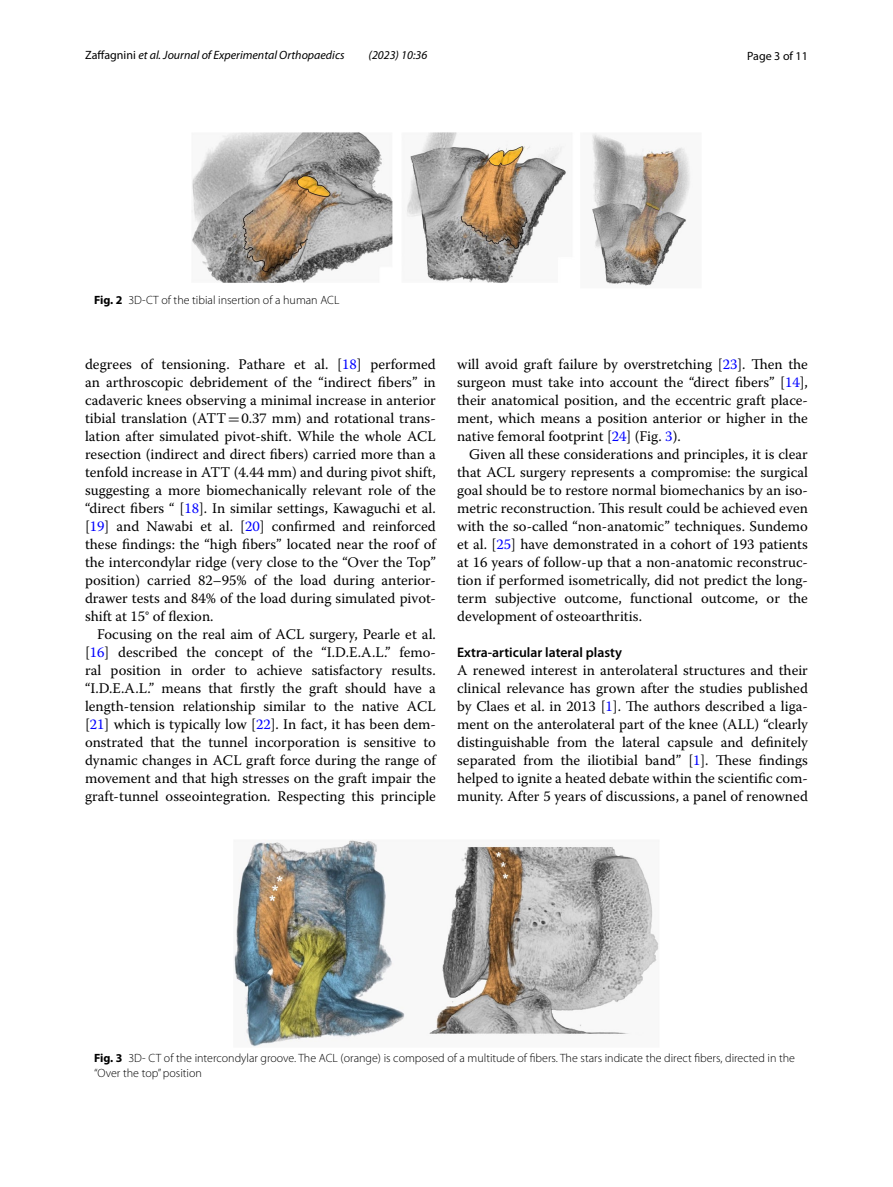
<style>
.page{position:relative;width:893px;height:1187px;background:#fff}
.page>*{position:absolute;margin:0;border:0;box-sizing:border-box;transform-origin:0 0}
.t1{font:14.7px/18px "Warnock Pro";color:#000;text-align:justify}
.t2{font:600 13.8px "Myriad Pro";color:#000}
.t3{font:300 12px/15px "Myriad Pro";color:#000}
.t4{font:italic 12px "Myriad Pro";color:#000}
.t5{font:12px "Myriad Pro";color:#000}
.s1{font-style:normal}
.s2{font-weight:700}
.s3{color:#00f}
.s4{font-family:"MTSY"}
</style>
<div class="page">
<img style="left:192px;top:133px;width:499px;height:153px">
<img style="left:234px;top:840px;width:425px;height:207px">
<p class="t4" style="left:85px;top:48px;width:261px"><span class="s1">Zaffagnini</span> et al. Journal of Experimental Orthopaedics</p>
<p class="t4" style="left:369px;top:48px;width:60px">(2023) 10:36</p>
<p class="t5" style="left:747px;top:48px;width:62px">Page 3 of 11</p>
<p class="t3" style="left:94px;top:292px;width:247px"><span class="s2">Fig. 2</span> 3D-CT of the tibial insertion of a human ACL</p>
<p class="t1" style="left:85px;top:354px;width:352px">degrees of tensioning. Pathare et al. [<span class="s3">18</span>] performed an arthroscopic debridement of the “indirect fibers” in cadaveric knees observing a minimal increase in anterior tibial translation (ATT<span class="s4">=</span>0.37 mm) and rotational trans&shy;lation after simulated pivot-shift. While the whole ACL resection (indirect and direct fibers) carried more than a tenfold increase in ATT (4.44 mm) and during pivot shift, suggesting a more biomechanically relevant role of the “direct fibers “ [<span class="s3">18</span>]. In similar settings, Kawaguchi et al. [<span class="s3">19</span>] and Nawabi et al. [<span class="s3">20</span>] confirmed and reinforced these findings: the “high fibers” located near the roof of the intercondylar ridge (very close to the “Over the Top” position) carried 82–95% of the load during anterior&shy;drawer tests and 84% of the load during simulated pivot&shy;shift at 15° of flexion.</p>
<p class="t1" style="left:85px;top:624px;width:352px;text-indent:12px">Focusing on the real aim of ACL surgery, Pearle et al. [<span class="s3">16</span>] described the concept of the “I.D.E.A.L.” femo&shy;ral position in order to achieve satisfactory results. “I.D.E.A.L.” means that firstly the graft should have a length-tension relationship similar to the native ACL [<span class="s3">21</span>] which is typically low [<span class="s3">22</span>]. In fact, it has been dem&shy;onstrated that the tunnel incorporation is sensitive to dynamic changes in ACL graft force during the range of movement and that high stresses on the graft impair the graft-tunnel osseointegration. Respecting this principle</p>
<p class="t1" style="left:457px;top:354px;width:352px">will avoid graft failure by overstretching [<span class="s3">23</span>]. Then the surgeon must take into account the “direct fibers” [<span class="s3">14</span>], their anatomical position, and the eccentric graft place&shy;ment, which means a position anterior or higher in the native femoral footprint [<span class="s3">24</span>] (Fig. <span class="s3">3</span>).</p>
<p class="t1" style="left:457px;top:444px;width:352px;text-indent:12px">Given all these considerations and principles, it is clear that ACL surgery represents a compromise: the surgical goal should be to restore normal biomechanics by an iso&shy;metric reconstruction. This result could be achieved even with the so-called “non-anatomic” techniques. Sundemo et al. [<span class="s3">25</span>] have demonstrated in a cohort of 193 patients at 16 years of follow-up that a non-anatomic reconstruc&shy;tion if performed isometrically, did not predict the long&shy;term subjective outcome, functional outcome, or the development of osteoarthritis.</p>
<p class="t2" style="left:457px;top:643px;width:166px">Extra‑articular lateral plasty</p>
<p class="t1" style="left:457px;top:660px;width:352px">A renewed interest in anterolateral structures and their clinical relevance has grown after the studies published by Claes et al. in 2013 [<span class="s3">1</span>]. The authors described a liga&shy;ment on the anterolateral part of the knee (ALL) “clearly distinguishable from the lateral capsule and definitely separated from the iliotibial band” [<span class="s3">1</span>]. These findings helped to ignite a heated debate within the scientific com&shy;munity. After 5 years of discussions, a panel of renowned</p>
<p class="t3" style="left:94px;top:1050px;width:702px"><span class="s2">Fig. 3</span> 3D- CT of the intercondylar groove. The ACL (orange) is composed of a multitude of fibers. The stars indicate the direct fibers, directed in the “Over the top” position</p>
</div>
